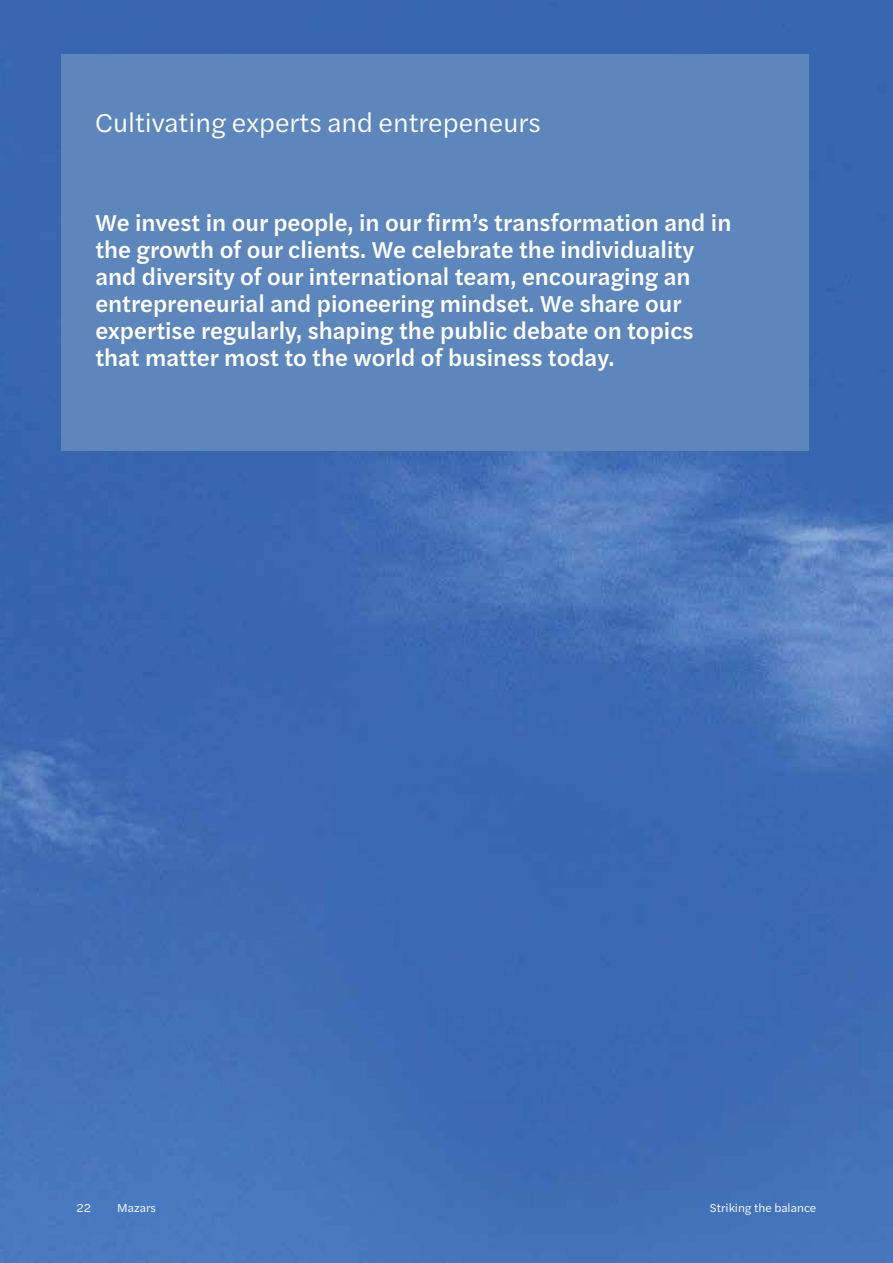
<style>
.page{position:relative;width:893px;height:1263px;background:#fff}
.page>*{position:absolute;margin:0;border:0;box-sizing:border-box;transform-origin:0 0}
.t1{font:27px "Halyard Text";color:#fff}
.t2{font:500 24px/27px "Halyard Text";color:#fff}
.t3{font:12px "Halyard Text";color:#fff}
</style>
<div class="page">
<img style="left:0;top:0;width:893px;height:1263px">
<div style="left:61px;top:54px;width:747px;height:396px;background:#5d86bc"></div>
<p class="t1" style="left:95px;top:103px;width:447px">Cultivating experts and entrepeneurs</p>
<p class="t2" style="left:95px;top:208px;width:638px">We invest in our people, in our firm’s transformation and in the growth of our clients. We celebrate the individuality and diversity of our international team, encouraging an entrepreneurial and pioneering mindset. We share our expertise regularly, shaping the public debate on topics that matter most to the world of business today.</p>
<p class="t3" style="left:77px;top:1199px;width:16px">22</p>
<p class="t3" style="left:117px;top:1199px;width:40px">Mazars</p>
<p class="t3" style="left:710px;top:1199px;width:108px">Striking the balance</p>
</div>
